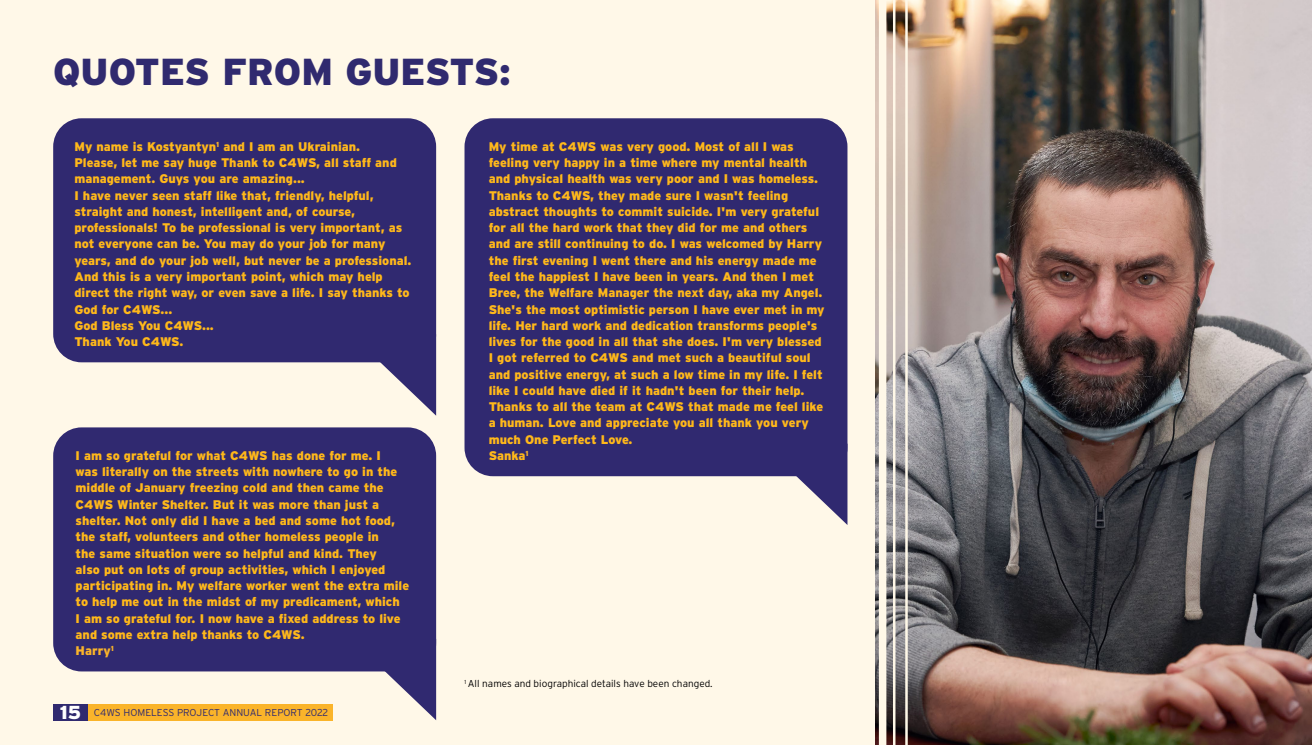
<style>
.page{position:relative;width:1312px;height:745px;background:#fff}
.page>*{position:absolute;margin:0;border:0;box-sizing:border-box;transform-origin:0 0}
.t1{font:900 37.5px "Interstate";color:#302a6f}
.t2{font:900 12.5px/16.2px "Interstate";color:#ffb81a}
.t3{font:300 10px "Interstate";color:#000}
.t4{font:300 10px "Interstate";color:#302a6f}
.s1{color:#fab42a}
.s2{font-weight:900;font-size:18.75px;color:#fff}
</style>
<div class="page">
<div style="left:0;top:0;width:1311px;height:744px;background:#fff8e8"></div>
<div style="left:53px;top:118px;width:383px;height:244px;background:#302970;border-radius:28px"></div>
<div style="left:464px;top:118px;width:383px;height:358px;background:#302970;border-radius:28px"></div>
<svg style="left:351px;top:339px;width:85px;height:76px"></svg>
<svg style="left:762px;top:453px;width:85px;height:71px"></svg>
<div style="left:53px;top:427px;width:383px;height:244px;background:#302970;border-radius:28px"></div>
<svg style="left:351px;top:648px;width:85px;height:71px"></svg>
<div style="left:53px;top:703px;width:279px;height:16px;background:#fab42a"></div>
<div style="left:53px;top:703px;width:35px;height:16px;background:#302a6f"></div>
<img style="left:875px;top:0;width:436px;height:744px">
<div style="left:878px;top:0;width:8px;height:744px;background:#fff8e8"></div>
<hr style="left:892px;top:0;width:3px;height:744px;background:#fff8e8">
<hr style="left:905px;top:0;width:2px;height:744px;background:#fff8e8">
<h1 class="t1" style="left:53px;top:50px;width:459px">QUOTES FROM GUESTS:</h1>
<p class="t2" style="left:74px;top:138px;width:338px">My name is Kostyantyn<sup>1</sup> and I am an Ukrainian.<br>Please, let me say huge Thank to C4WS, all staff and management. Guys you are amazing...<br>I have never seen staff like that, friendly, helpful, straight and honest, intelligent and, of course, professionals! To be professional is very important, as not everyone can be. You may do your job for many years, and do your job well, but never be a professional.<br>And this is a very important point, which may help direct the right way, or even save a life. I say thanks to God for C4WS...<br>God Bless You C4WS...<br>Thank You C4WS.</p>
<p class="t2" style="left:488px;top:138px;width:337px">My time at C4WS was very good. Most of all I was feeling very happy in a time where my mental health and physical health was very poor and I was homeless.<br>Thanks to C4WS, they made sure I wasn't feeling abstract thoughts to commit suicide. I'm very grateful for all the hard work that they did for me and others and are still continuing to do. I was welcomed by Harry the first evening I went there and his energy made me feel the happiest I have been in years. And then I met Bree, the Welfare Manager the next day, aka my Angel.<br>She's the most optimistic person I have ever met in my life. Her hard work and dedication transforms people's lives for the good in all that she does. I'm very blessed I got referred to C4WS and met such a beautiful soul and positive energy, at such a low time in my life. I felt like I could have died if it hadn't been for their help.<br>Thanks to all the team at C4WS that made me feel like a human. Love and appreciate you all thank you very much One Perfect Love.<br>Sanka<sup>1</sup></p>
<p class="t2" style="left:76px;top:447px;width:335px">I am so grateful for what C4WS has done for me. I<br>was literally on the streets with nowhere to go in the middle of January freezing cold and then came the C4WS Winter Shelter. But it was more than just a shelter. Not only did I have a bed and some hot food, the staff, volunteers and other homeless people in<br>the same situation were so helpful and kind. They<br>also put on lots of group activities, which I enjoyed participating in. My welfare worker went the extra mile to help me out in the midst of my predicament, which<br>I am so grateful for. I now have a fixed address to live and some extra help thanks to C4WS.<br><span class="s1">Harry</span><sup>1</sup></p>
<p class="t4" style="left:60px;top:706px;width:270px"><span class="s2">15</span> C4WS HOMELESS PROJECT ANNUAL REPORT 2022</p>
<p class="t3" style="left:464px;top:677px;width:250px"><sup>1</sup> All names and biographical details have been changed.</p>
</div>
